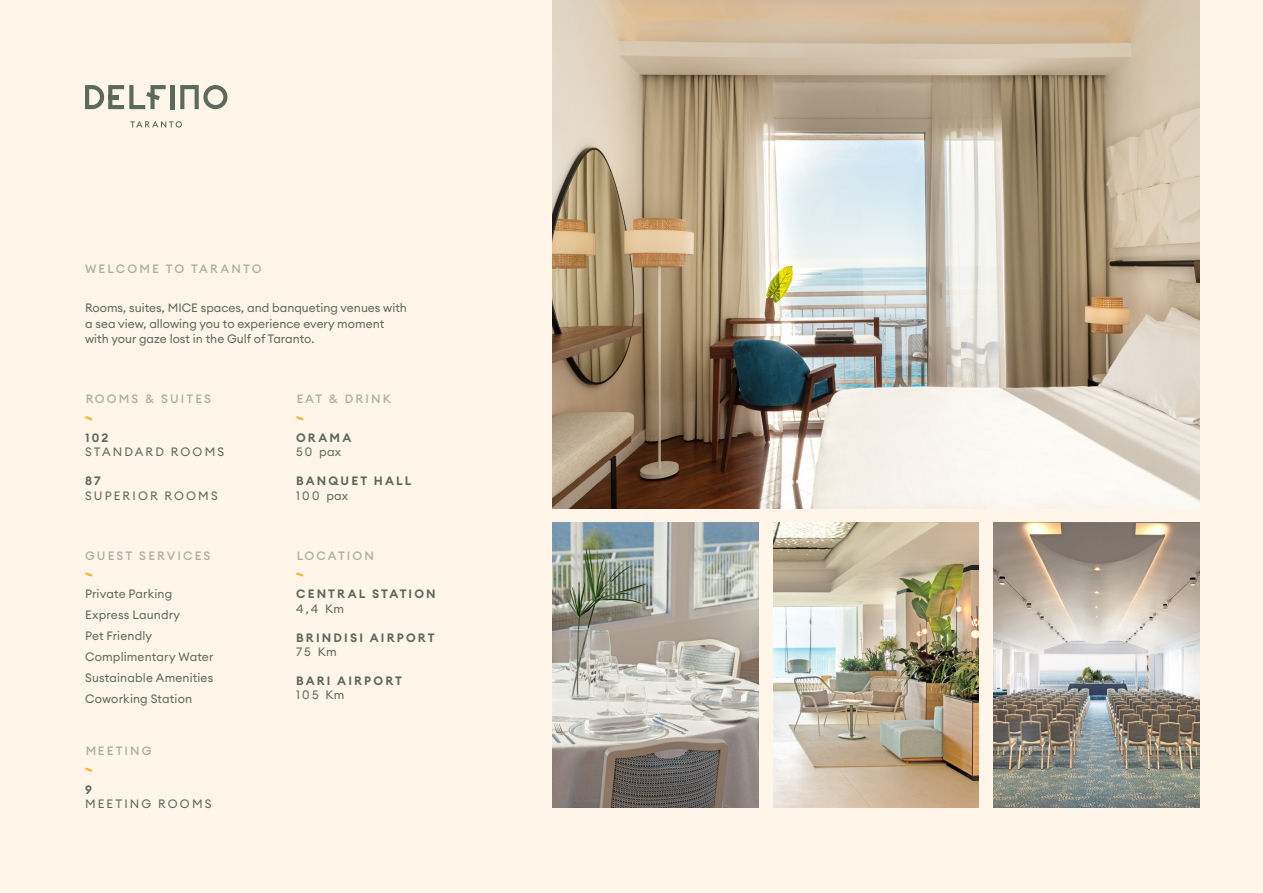
<style>
.page{position:relative;width:1263px;height:893px;background:#fff5e9}
.page>*{position:absolute;margin:0;border:0;box-sizing:border-box;transform-origin:0 0}
.t1{font:12px/15.8px "Euclid Circular A";letter-spacing:.005em;color:#5c695d}
.t2{font:600 12px/14.4px "Euclid Circular A";letter-spacing:.18em;color:#5c695d}
.t3{font:500 12px "Euclid Circular A";letter-spacing:.18em;color:#5c695d}
.t4{font:12px/14.4px "Euclid Circular A";letter-spacing:.18em;color:#5c695d}
.t5{font:12px/14.4px "Euclid Circular A";letter-spacing:.175em;color:#5c695d}
.s1{font-weight:600}
.s2{font-weight:400}
</style>
<div class="page">
<img style="left:553px;top:0;width:646px;height:508px">
<svg style="left:180px;top:85px;width:47px;height:24px"></svg>
<hr style="left:171px;top:85px;width:4px;height:24px;background:#5c695d">
<svg style="left:85px;top:85px;width:81px;height:24px"></svg>
<hr style="left:108px;top:95px;width:10px;height:4px;background:#5c695d">
<svg style="left:130px;top:121px;width:52px;height:7px"></svg>
<img style="left:773px;top:523px;width:206px;height:285px">
<img style="left:993px;top:523px;width:206px;height:285px">
<img style="left:553px;top:523px;width:205px;height:285px">
<svg style="left:85px;top:416px;width:7px;height:4px"></svg>
<svg style="left:296px;top:416px;width:8px;height:4px"></svg>
<svg style="left:85px;top:572px;width:7px;height:5px"></svg>
<svg style="left:296px;top:572px;width:8px;height:5px"></svg>
<svg style="left:85px;top:767px;width:7px;height:5px"></svg>
<p class="t3" style="left:85px;top:261px;width:178px">WELCOME TO TARANTO</p>
<p class="t1" style="left:85px;top:300px;width:323px">Rooms, suites, MICE spaces, and banqueting venues with a sea view, allowing you to experience every moment with your gaze lost in the Gulf of Taranto.</p>
<p class="t3" style="left:85px;top:391px;width:128px">ROOMS &amp; SUITES</p>
<p class="t5" style="left:85px;top:430px;width:141px"><span class="s1">102<br></span>STANDARD ROOMS</p>
<p class="t4" style="left:85px;top:474px;width:134px"><span class="s1">87<br></span>SUPERIOR ROOMS</p>
<p class="t3" style="left:85px;top:547px;width:127px">GUEST SERVICES</p>
<p class="t1" style="left:85px;top:586px;width:89px">Private Parking</p>
<p class="t1" style="left:85px;top:607px;width:97px">Express Laundry</p>
<p class="t1" style="left:85px;top:628px;width:69px">Pet Friendly</p>
<p class="t1" style="left:85px;top:649px;width:130px">Complimentary Water</p>
<p class="t1" style="left:85px;top:670px;width:130px">Sustainable Amenities</p>
<p class="t1" style="left:85px;top:691px;width:109px">Coworking Station</p>
<p class="t3" style="left:85px;top:743px;width:68px">MEETING</p>
<p class="t4" style="left:85px;top:782px;width:128px"><span class="s1">9<br></span>MEETING ROOMS</p>
<p class="t3" style="left:296px;top:391px;width:96px">EAT &amp; DRINK</p>
<p class="t2" style="left:296px;top:431px;width:57px">ORAMA<br><span class="s2">5 0 pax</span></p>
<p class="t2" style="left:296px;top:474px;width:117px">BANQUET HALL<br><span class="s2">100 pax</span></p>
<p class="t3" style="left:296px;top:547px;width:79px">LOCATION</p>
<p class="t2" style="left:296px;top:587px;width:141px">CENTRAL STATION<br><span class="s2">4,4 Km</span></p>
<p class="t2" style="left:296px;top:630px;width:140px">BRINDISI AIRPORT<br><span class="s2">75 Km</span></p>
<p class="t2" style="left:296px;top:673px;width:107px">BARI AIRPORT<br><span class="s2">105 Km</span></p>
</div>
